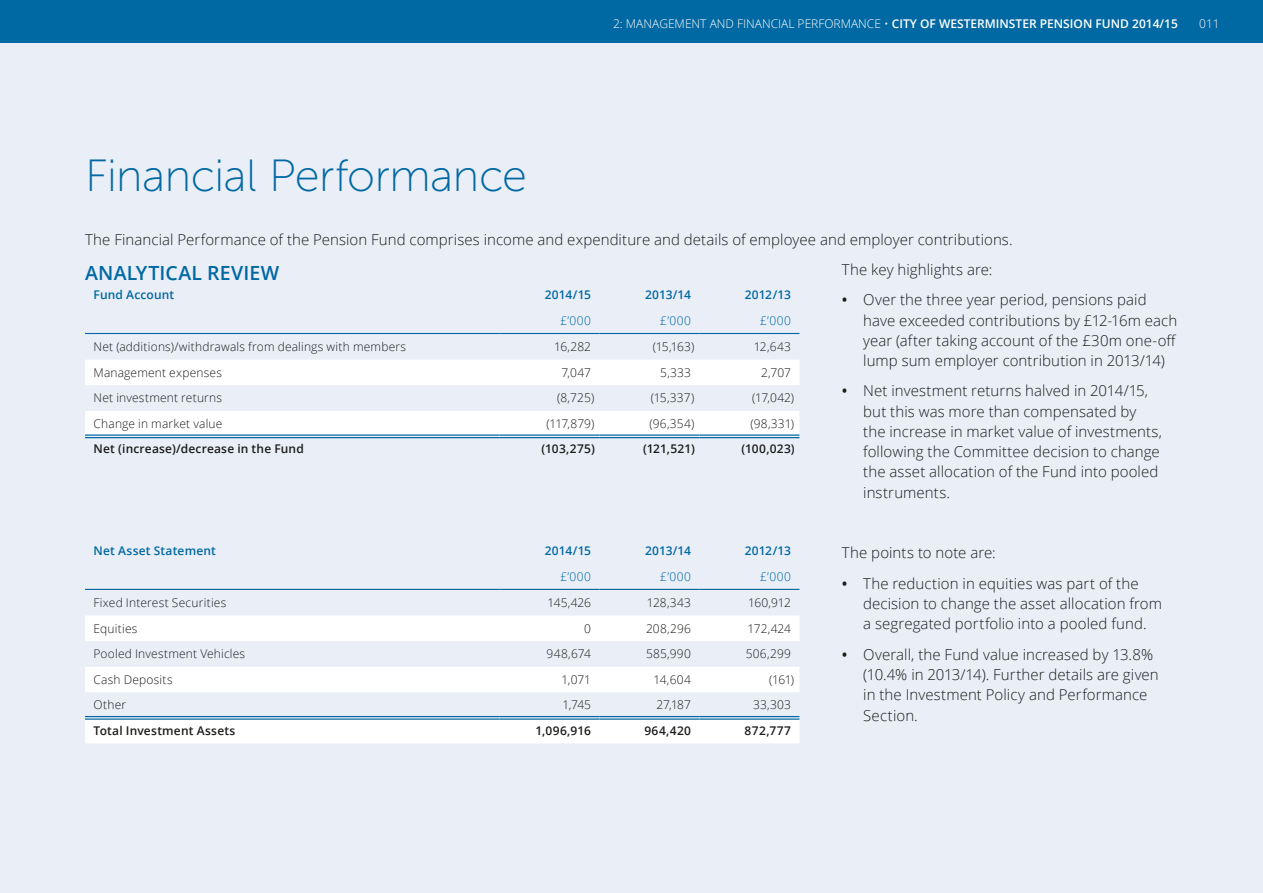
<style>
.page{position:relative;width:1263px;height:893px;background:#e9eef7}
.page>*{position:absolute;margin:0;border:0;box-sizing:border-box;transform-origin:0 0}
.WCC_AR2014_Header{font:45px "Museo Sans 100";letter-spacing:-.01em;color:#0068a2}
.WCC_AR2014_Subhead_0{font:600 19.5px "Open Sans";letter-spacing:.01em;color:#0068a2}
.WCC_AR2014_Tabbed_Te{font:300 15px/20.2px "Open Sans";letter-spacing:.005em;color:#1c1c1a}
.WCC_AR2014_General_T{font:300 15px "Open Sans";letter-spacing:.005em;color:#1c1c1a}
.WCC_AR2014_Categorie{font:300 12px "Open Sans";letter-spacing:.015em;color:#1c1c1a}
.WCC_AR2014_Figures{font:300 12px "Open Sans";color:#1c1c1a}
.WCC_AR2014_Table_Hea{font:600 12px "Open Sans";letter-spacing:.015em;color:#0068a2}
.WCC_AR2014_Categorie-2{font:600 12px "Open Sans";letter-spacing:.015em;color:#1c1c1a}
.WCC_AR2014_Figures_T{font:600 12px "Open Sans";letter-spacing:.02em;color:#1c1c1a}
.t1{font:600 12px "Open Sans";color:#fff}
.t2{font:300 12px "Open Sans";color:#fff}
.WCC_AR2014_Table_Hea-2{font:300 12px "Open Sans";letter-spacing:.035em;color:#0068a2}
.s1{font-weight:300}
.s2{font-weight:600}
</style>
<div class="page">
<svg style="left:85px;top:360px;width:714px;height:74px;fill:#fff"></svg>
<hr style="left:85px;top:333px;width:415px;height:1px;background:#0068a2">
<hr style="left:500px;top:333px;width:100px;height:1px;background:#0068a2">
<hr style="left:600px;top:333px;width:99px;height:1px;background:#0068a2">
<hr style="left:699px;top:333px;width:100px;height:1px;background:#0068a2">
<hr style="left:85px;top:434px;width:415px;height:2px;background:#0068a2">
<hr style="left:85px;top:437px;width:415px;height:1px;background:#0068a2">
<hr style="left:500px;top:434px;width:100px;height:2px;background:#0068a2">
<hr style="left:500px;top:437px;width:100px;height:1px;background:#0068a2">
<hr style="left:600px;top:434px;width:99px;height:2px;background:#0068a2">
<hr style="left:600px;top:437px;width:99px;height:1px;background:#0068a2">
<hr style="left:699px;top:434px;width:100px;height:2px;background:#0068a2">
<hr style="left:699px;top:437px;width:100px;height:1px;background:#0068a2">
<svg style="left:85px;top:616px;width:714px;height:127px;fill:#fff"></svg>
<hr style="left:85px;top:589px;width:415px;height:1px;background:#0068a2">
<hr style="left:500px;top:589px;width:100px;height:1px;background:#0068a2">
<hr style="left:600px;top:589px;width:99px;height:1px;background:#0068a2">
<hr style="left:699px;top:589px;width:100px;height:1px;background:#0068a2">
<hr style="left:85px;top:716px;width:415px;height:1px;background:#0068a2">
<hr style="left:85px;top:718px;width:415px;height:2px;background:#0068a2">
<hr style="left:500px;top:716px;width:100px;height:1px;background:#0068a2">
<hr style="left:500px;top:718px;width:100px;height:2px;background:#0068a2">
<hr style="left:600px;top:716px;width:99px;height:1px;background:#0068a2">
<hr style="left:600px;top:718px;width:99px;height:2px;background:#0068a2">
<hr style="left:699px;top:716px;width:100px;height:1px;background:#0068a2">
<hr style="left:699px;top:718px;width:100px;height:2px;background:#0068a2">
<div style="left:0;top:0;width:1263px;height:43px;background:#0068a2"></div>
<p class="WCC_AR2014_Header" style="left:85px;top:152px;width:444px">Financial Performance</p>
<p class="t2" style="left:613px;top:15px;width:255px">2: MANAGEMENT AND FINANCIAL PERFORMAN</p>
<p class="t1" style="left:820px;top:15px;width:359px"><span class="s1">1: PREFACE •</span> CITY OF WESTERMINSTER PENSION FUND 2014/15</p>
<p class="t2" style="left:1199px;top:15px;width:22px">011</p>
<p class="WCC_AR2014_General_T" style="left:85px;top:229px;width:929px">The Financial Performance of the Pension Fund comprises income and expenditure and details of employee and employer contributions.</p>
<p class="WCC_AR2014_Subhead_0" style="left:85px;top:260px;width:196px">ANALYTICAL REVIEW</p>
<p class="WCC_AR2014_Table_Hea" style="left:94px;top:287px;width:82px">Fund Account</p>
<p class="WCC_AR2014_Table_Hea" style="left:545px;top:287px;width:48px">2014/15</p>
<p class="WCC_AR2014_Table_Hea" style="left:645px;top:287px;width:48px">2013/14</p>
<p class="WCC_AR2014_Table_Hea" style="left:745px;top:287px;width:48px">2012/13</p>
<p class="WCC_AR2014_Table_Hea-2" style="left:560px;top:312px;width:32px">£’000</p>
<p class="WCC_AR2014_Table_Hea-2" style="left:660px;top:312px;width:32px">£’000</p>
<p class="WCC_AR2014_Table_Hea-2" style="left:760px;top:312px;width:32px">£’000</p>
<p class="WCC_AR2014_Categorie" style="left:94px;top:339px;width:314px">Net (additions)/withdrawals from dealings with members</p>
<p class="WCC_AR2014_Figures" style="left:554px;top:339px;width:39px">16,282</p>
<p class="WCC_AR2014_Figures" style="left:653px;top:339px;width:43px">(15,163)</p>
<p class="WCC_AR2014_Figures" style="left:754px;top:339px;width:39px">12,643</p>
<p class="WCC_AR2014_Categorie" style="left:94px;top:364px;width:130px">Management expenses</p>
<p class="WCC_AR2014_Figures" style="left:561px;top:364px;width:31px">7,047</p>
<p class="WCC_AR2014_Figures" style="left:660px;top:364px;width:32px">5,333</p>
<p class="WCC_AR2014_Figures" style="left:761px;top:364px;width:31px">2,707</p>
<p class="WCC_AR2014_Categorie" style="left:94px;top:390px;width:130px">Net investment returns</p>
<p class="WCC_AR2014_Figures" style="left:557px;top:390px;width:39px">(8,725)</p>
<p class="WCC_AR2014_Figures" style="left:651px;top:390px;width:45px">(15,337)</p>
<p class="WCC_AR2014_Figures" style="left:752px;top:390px;width:44px">(17,042)</p>
<p class="WCC_AR2014_Categorie" style="left:94px;top:415px;width:130px">Change in market value</p>
<p class="WCC_AR2014_Figures" style="left:546px;top:415px;width:49px">(117,879)</p>
<p class="WCC_AR2014_Figures" style="left:649px;top:415px;width:46px">(96,354)</p>
<p class="WCC_AR2014_Figures" style="left:750px;top:415px;width:45px">(98,331)</p>
<p class="WCC_AR2014_Categorie-2" style="left:94px;top:441px;width:212px">Net (increase)/decrease in the Fund</p>
<p class="WCC_AR2014_Figures_T" style="left:542px;top:441px;width:55px">(103,275)</p>
<p class="WCC_AR2014_Figures_T" style="left:643px;top:441px;width:53px">(121,521)</p>
<p class="WCC_AR2014_Figures_T" style="left:741px;top:441px;width:55px">(100,023)</p>
<p class="WCC_AR2014_General_T" style="left:842px;top:259px;width:152px">The key highlights are:</p>
<p class="WCC_AR2014_Tabbed_Te" style="left:863px;top:289px;width:315px;text-indent:-21px"><span class="s2">•</span> Over the three year period, pensions paid have exceeded contributions by £12-16m each year (after taking account of the £30m one-off lump sum employer contribution in 2013/14)</p>
<p class="WCC_AR2014_Tabbed_Te" style="left:863px;top:380px;width:300px;text-indent:-21px"><span class="s2">•</span> Net investment returns halved in 2014/15, but this was more than compensated by the increase in market value of investments, following the Committee decision to change the asset allocation of the Fund into pooled instruments.</p>
<p class="WCC_AR2014_Table_Hea" style="left:94px;top:543px;width:124px">Net Asset Statement</p>
<p class="WCC_AR2014_Table_Hea" style="left:545px;top:543px;width:48px">2014/15</p>
<p class="WCC_AR2014_Table_Hea" style="left:645px;top:543px;width:48px">2013/14</p>
<p class="WCC_AR2014_Table_Hea" style="left:745px;top:543px;width:48px">2012/13</p>
<p class="WCC_AR2014_Table_Hea-2" style="left:560px;top:568px;width:32px">£’000</p>
<p class="WCC_AR2014_Table_Hea-2" style="left:660px;top:568px;width:32px">£’000</p>
<p class="WCC_AR2014_Table_Hea-2" style="left:760px;top:568px;width:32px">£’000</p>
<p class="WCC_AR2014_Categorie" style="left:94px;top:594px;width:134px">Fixed Interest Securities</p>
<p class="WCC_AR2014_Figures" style="left:547px;top:594px;width:45px">145,426</p>
<p class="WCC_AR2014_Figures" style="left:647px;top:594px;width:46px">128,343</p>
<p class="WCC_AR2014_Figures" style="left:748px;top:594px;width:44px">160,912</p>
<p class="WCC_AR2014_Categorie" style="left:94px;top:620px;width:45px">Equities</p>
<p class="WCC_AR2014_Figures" style="left:584px;top:620px;width:8px">0</p>
<p class="WCC_AR2014_Figures" style="left:646px;top:620px;width:46px">208,296</p>
<p class="WCC_AR2014_Figures" style="left:747px;top:620px;width:45px">172,424</p>
<p class="WCC_AR2014_Categorie" style="left:94px;top:646px;width:153px">Pooled Investment Vehicles</p>
<p class="WCC_AR2014_Figures" style="left:546px;top:646px;width:46px">948,674</p>
<p class="WCC_AR2014_Figures" style="left:646px;top:646px;width:46px">585,990</p>
<p class="WCC_AR2014_Figures" style="left:746px;top:646px;width:47px">506,299</p>
<p class="WCC_AR2014_Categorie" style="left:94px;top:671px;width:81px">Cash Deposits</p>
<p class="WCC_AR2014_Figures" style="left:561px;top:671px;width:31px">1,071</p>
<p class="WCC_AR2014_Figures" style="left:653px;top:671px;width:39px">14,604</p>
<p class="WCC_AR2014_Figures" style="left:769px;top:671px;width:27px">(161)</p>
<p class="WCC_AR2014_Categorie" style="left:94px;top:697px;width:34px">Other</p>
<p class="WCC_AR2014_Figures" style="left:562px;top:697px;width:30px">1,745</p>
<p class="WCC_AR2014_Figures" style="left:656px;top:697px;width:36px">27,187</p>
<p class="WCC_AR2014_Figures" style="left:753px;top:697px;width:39px">33,303</p>
<p class="WCC_AR2014_Categorie-2" style="left:94px;top:722px;width:143px">Total Investment Assets</p>
<p class="WCC_AR2014_Figures_T" style="left:535px;top:722px;width:57px">1,096,916</p>
<p class="WCC_AR2014_Figures_T" style="left:644px;top:722px;width:48px">964,420</p>
<p class="WCC_AR2014_Figures_T" style="left:745px;top:722px;width:48px">872,777</p>
<p class="WCC_AR2014_General_T" style="left:842px;top:543px;width:155px">The points to note are:</p>
<p class="WCC_AR2014_Tabbed_Te" style="left:863px;top:573px;width:300px;text-indent:-21px"><span class="s2">•</span> The reduction in equities was part of the decision to change the asset allocation from a segregated portfolio into a pooled fund.</p>
<p class="WCC_AR2014_Tabbed_Te" style="left:863px;top:644px;width:297px;text-indent:-21px"><span class="s2">•</span> Overall, the Fund value increased by 13.8% (10.4% in 2013/14). Further details are given in the Investment Policy and Performance Section.</p>
</div>
